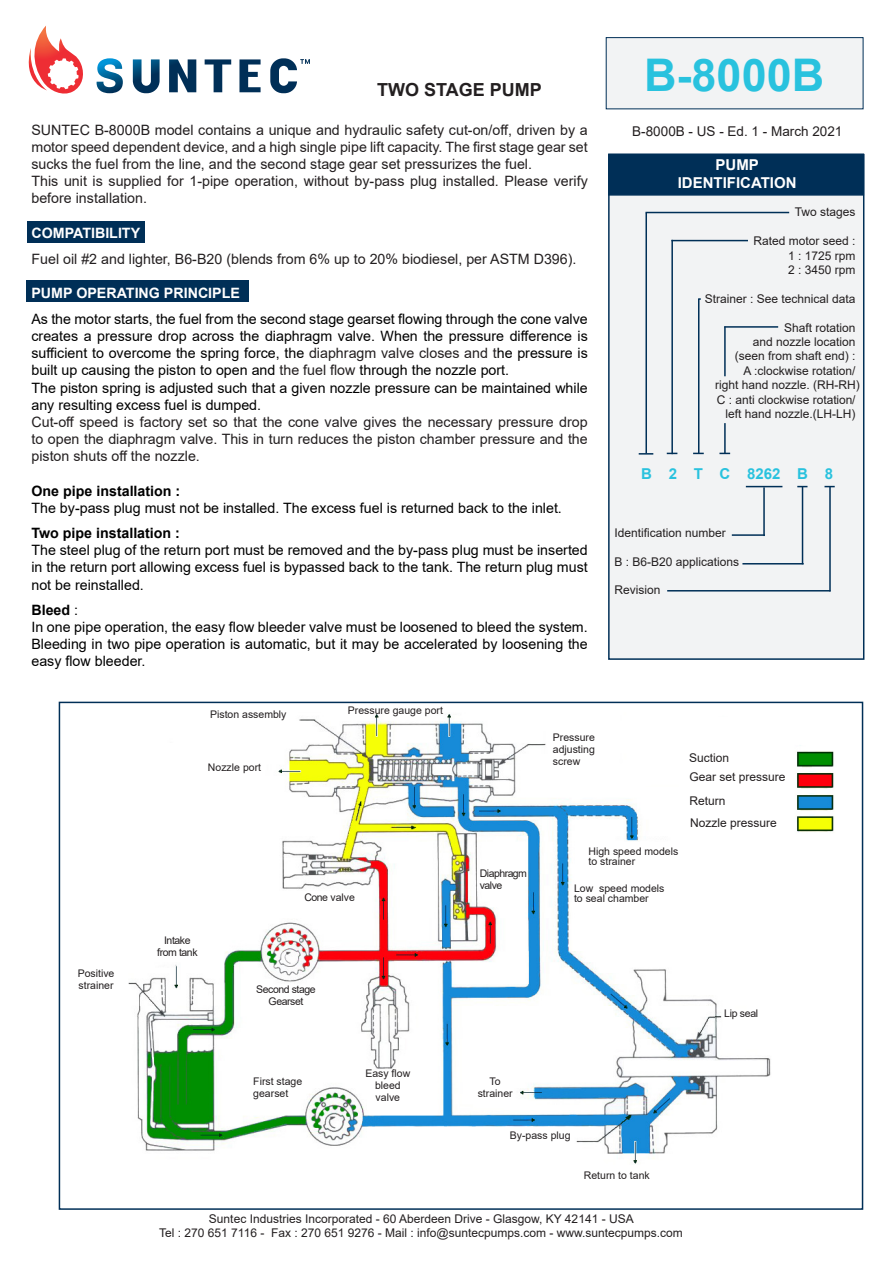
<style>
.page{position:relative;width:893px;height:1263px;background:#fff}
.page>*{position:absolute;margin:0;border:0;box-sizing:border-box;transform-origin:0 0}
.t1{font:700 45px "Arial";color:#29c2de}
.t2{font:700 18px "Arial";color:#231f20}
.t3{font:700 15px "Arial";color:#fff}
.t4{font:700 15px "Arial";color:#29c2de}
.t5{font:14.25px/17.1px "Arial";color:#000;text-align:justify}
.Légende{font:14.25px/17.1px "Arial";color:#231f20;text-align:justify}
.t6{font:700 14.25px "Arial";color:#000}
.t7{font:700 14.25px "Arial";color:#fff}
.t8{font:13.5px "Arial";color:#231f20}
.t9{font:12px/14.4px "Arial";color:#231f20;text-align:center}
.t10{font:10.5px/12px "Arial";color:#231f20;text-align:center}
.t11{font:10.5px/12px "Arial";letter-spacing:-.04em;color:#231f20;text-align:center}
.t12{font:10.5px/12px "Arial";letter-spacing:-.05em;color:#231f20}
.s1{color:#231f20}
.s2{font-weight:400}
</style>
<div class="page">
<div style="left:606px;top:38px;width:257px;height:71px;background:#f2f3f4"></div>
<div style="left:606px;top:37px;width:257px;height:72px;border:1px solid #002f57"></div>
<div style="left:608px;top:154px;width:256px;height:506px;background:#f2f3f4;border:2px solid #002f57"></div>
<div style="left:608px;top:154px;width:256px;height:42px;background:#002f57;border:2px solid #002f57"></div>
<img style="left:129px;top:714px;width:642px;height:450px">
<img style="left:763px;top:745px;width:71px;height:88px">
<div style="left:699px;top:716px;width:90px;height:77px;background:#fff"></div>
<svg style="left:205px;top:59px;width:26px;height:33px"></svg>
<svg style="left:169px;top:59px;width:27px;height:33px"></svg>
<svg style="left:239px;top:59px;width:22px;height:33px"></svg>
<svg style="left:133px;top:59px;width:27px;height:34px"></svg>
<svg style="left:97px;top:58px;width:26px;height:35px"></svg>
<svg style="left:28px;top:26px;width:55px;height:68px"></svg>
<svg style="left:270px;top:58px;width:40px;height:35px"></svg>
<hr style="left:732px;top:534px;width:33px;height:2px;background:#002f57">
<hr style="left:746px;top:486px;width:36px;height:1px;background:#002f57">
<hr style="left:763px;top:487px;width:2px;height:49px;background:#002f57">
<hr style="left:645px;top:213px;width:2px;height:240px;background:#002f57">
<svg style="left:639px;top:453px;width:14px;height:2px"></svg>
<hr style="left:645px;top:212px;width:144px;height:1px;background:#002f57">
<hr style="left:667px;top:590px;width:163px;height:1px;background:#002f57">
<hr style="left:829px;top:486px;width:2px;height:105px;background:#002f57">
<hr style="left:671px;top:240px;width:2px;height:214px;background:#002f57">
<hr style="left:671px;top:240px;width:77px;height:1px;background:#002f57">
<div style="left:27px;top:281px;width:222px;height:21px;background:#002f57"></div>
<div style="left:27px;top:221px;width:117px;height:22px;background:#002f57"></div>
<hr style="left:698px;top:299px;width:1px;height:154px;background:#002f57">
<hr style="left:724px;top:423px;width:2px;height:30px;background:#002f57">
<hr style="left:724px;top:326px;width:54px;height:2px;background:#002f57">
<hr style="left:724px;top:327px;width:2px;height:49px;background:#002f57">
<hr style="left:802px;top:487px;width:1px;height:77px;background:#002f57">
<hr style="left:742px;top:563px;width:62px;height:1px;background:#002f57">
<p class="t2" style="left:377px;top:77px;width:166px">TWO STAGE PUMP</p>
<p class="Légende" style="left:31px;top:121px;width:558px">SUNTEC B-8000B model contains a unique and hydraulic safety cut-on/off, driven by a motor speed dependent device, and a high single pipe lift capacity. The first stage gear set sucks the fuel from the line, and the second stage gear set pressurizes the fuel.</p>
<p class="Légende" style="left:31px;top:173px;width:558px">This unit is supplied for 1-pipe operation, without by-pass plug installed. Please verify before installation.</p>
<p class="t7" style="left:31px;top:223px;width:110px">COMPATIBILITY</p>
<p class="Légende" style="left:31px;top:250px;width:546px">Fuel oil #2 and lighter, B6-B20 (blends from 6% up to 20% biodiesel, per ASTM D396).</p>
<p class="t7" style="left:31px;top:283px;width:210px">PUMP OPERATING PRINCIPLE</p>
<p class="t5" style="left:31px;top:310px;width:558px">As the motor starts, the fuel from the second stage gearset flowing through the cone valve creates a pressure drop across the diaphragm valve. When the pressure difference is sufficient to overcome the spring force, the <span class="s1">diaphragm valve closes and t</span>he pressure is built up causing the piston to open and <span class="s1">the fuel flow</span> through the nozzle port.</p>
<p class="t5" style="left:31px;top:379px;width:558px">The piston spring is adjusted such that a given nozzle pressure can be maintained while any resulting excess fuel is dumped.</p>
<p class="Légende" style="left:31px;top:413px;width:558px">Cut-off speed is factory set so that the cone valve gives the necessary pressure drop to open the diaphragm valve. This in turn reduces the piston chamber pressure and the piston shuts off the nozzle.</p>
<p class="t6" style="left:31px;top:480px;width:150px">One pipe installation :</p>
<p class="t5" style="left:31px;top:499px;width:532px">The by-pass plug must not be installed. The excess fuel is returned back to the inlet.</p>
<p class="t6" style="left:31px;top:523px;width:150px">Two pipe installation :</p>
<p class="t5" style="left:31px;top:542px;width:558px">The steel plug of the return port must be removed and the by-pass plug must be inserted in the return port allowing excess fuel is bypassed back to the tank. The return plug must not be reinstalled.</p>
<p class="t6" style="left:31px;top:600px;width:48px">Bleed <span class="s2">:</span></p>
<p class="t5" style="left:31px;top:619px;width:558px">In one pipe operation, the easy flow bleeder valve must be loosened to bleed the system.<br>Bleeding in two pipe operation is automatic, but it may be accelerated by loosening the easy flow bleeder.</p>
<p class="t10" style="left:210px;top:708px;width:78px">Piston assembly</p>
<p class="t10" style="left:208px;top:761px;width:55px">Nozzle port</p>
<p class="t10" style="left:348px;top:704px;width:97px">Pressure gauge port</p>
<p class="t10" style="left:553px;top:731px;width:44px">Pressure</p>
<p class="t10" style="left:553px;top:743px;width:44px">adjusting</p>
<p class="t10" style="left:553px;top:755px;width:29px">screw</p>
<h1 class="t1" style="left:644px;top:43px;width:182px">B-8000B</h1>
<p class="t8" style="left:632px;top:122px;width:212px">B-8000B - US - Ed. 1 - March 2021</p>
<p class="t3" style="left:716px;top:154px;width:45px">PUMP</p>
<p class="t3" style="left:678px;top:172px;width:120px">IDENTIFICATION</p>
<p class="t9" style="left:795px;top:205px;width:62px">Two stages</p>
<p class="t9" style="left:753px;top:234px;width:104px">Rated motor seed :</p>
<p class="t9" style="left:788px;top:248px;width:69px">1 : 1725 rpm</p>
<p class="t9" style="left:788px;top:262px;width:69px">2 : 3450 rpm</p>
<p class="t9" style="left:705px;top:291px;width:152px">Strainer : See technical data</p>
<p class="t9" style="left:784px;top:320px;width:73px">Shaft rotation</p>
<p class="t9" style="left:753px;top:334px;width:104px">and nozzle location</p>
<p class="t9" style="left:735px;top:349px;width:122px">(seen from shaft end) :</p>
<p class="t9" style="left:743px;top:363px;width:114px">A :clockwise rotation/</p>
<p class="t9" style="left:715px;top:378px;width:146px">right hand nozzle. (RH-RH)</p>
<p class="t9" style="left:717px;top:392px;width:140px">C : anti clockwise rotation/</p>
<p class="t9" style="left:725px;top:406px;width:132px">left hand nozzle.(LH-LH)</p>
<p class="t4" style="left:641px;top:463px;width:193px">B 2 T C 8262 B 8</p>
<p class="t9" style="left:614px;top:525px;width:113px">Identification number</p>
<p class="t9" style="left:614px;top:554px;width:126px">B : B6-B20 applications</p>
<p class="t9" style="left:614px;top:583px;width:48px">Revision</p>
<p class="t9" style="left:689px;top:750px;width:42px">Suction</p>
<p class="t9" style="left:689px;top:769px;width:98px">Gear set pressure</p>
<p class="t9" style="left:689px;top:793px;width:38px">Return</p>
<p class="t9" style="left:690px;top:815px;width:88px">Nozzle pressure</p>
<p class="t10" style="left:78px;top:967px;width:38px;text-align:left">Positive strainer</p>
<p class="t11" style="left:157px;top:934px;width:42px">Intake from tank</p>
<p class="t10" style="left:305px;top:891px;width:52px">Cone valve</p>
<p class="t11" style="left:256px;top:983px;width:61px">Second stage<br>Gearset</p>
<p class="t10" style="left:253px;top:1075px;width:51px;text-align:left">First stage gearset</p>
<p class="t10" style="left:365px;top:1067px;width:46px">Easy flow bleed valve</p>
<p class="t12" style="left:480px;top:867px;width:49px">Diaphragm valve</p>
<p class="t10" style="left:588px;top:845px;width:91px">High speed models</p>
<p class="t10" style="left:588px;top:855px;width:48px">to strainer</p>
<p class="t10" style="left:574px;top:882px;width:92px">Low speed models</p>
<p class="t10" style="left:574px;top:892px;width:76px">to seal chamber</p>
<p class="t10" style="left:478px;top:1075px;width:37px">To strainer</p>
<p class="t10" style="left:510px;top:1129px;width:62px">By-pass plug</p>
<p class="t10" style="left:584px;top:1169px;width:67px">Return to tank</p>
<p class="t9" style="left:159px;top:1211px;width:525px">Suntec Industries Incorporated - 60 Aberdeen Drive - Glasgow, KY 42141 - USA<br>Tel : 270 651 7116 - Fax : 270 651 9276 - Mail : info@suntecpumps.com - www.suntecpumps.com</p>
<p class="t10" style="left:724px;top:1007px;width:35px">Lip seal</p>
</div>
